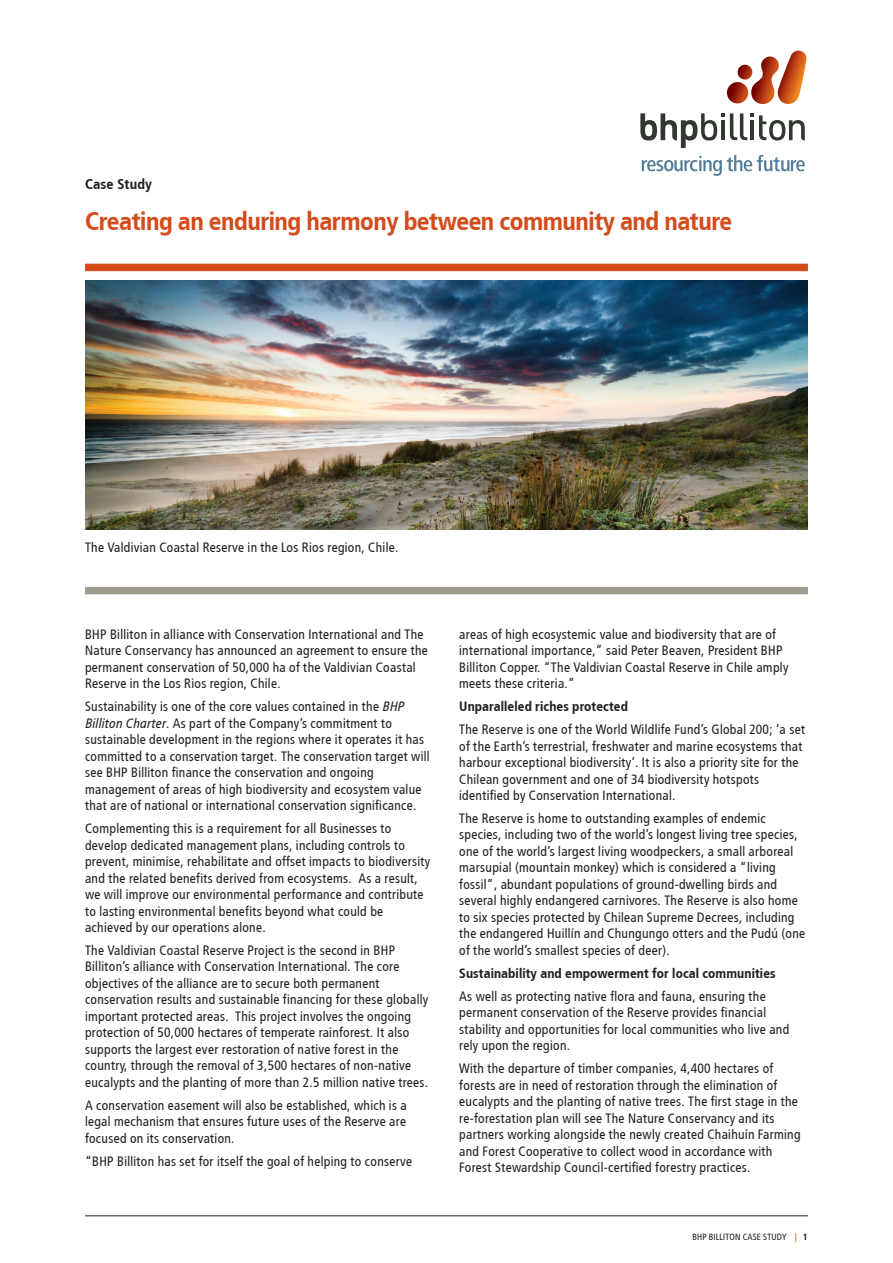
<style>
.page{position:relative;width:893px;height:1263px;background:#fff}
.page>*{position:absolute;margin:0;border:0;box-sizing:border-box;transform-origin:0 0}
.t1{font:700 25.5px "Transit";letter-spacing:-.04em;color:#d44c1c}
.t2{font:700 14.25px "Transit";letter-spacing:-.01em;color:#231f20}
.t3{font:13.5px/16.5px "Transit";letter-spacing:-.015em;color:#231f20}
.t4{font:700 13.5px "Transit";letter-spacing:-.015em;color:#231f20}
.t5{font:9px "Transit";letter-spacing:-.02em;color:#231f20}
.s1{font-style:italic}
.s2{color:#d44c1c}
.s3{font-weight:700}
</style>
<div class="page">
<svg style="left:642px;top:155px;width:163px;height:21px"></svg>
<hr style="left:750px;top:120px;width:4px;height:20px;background:#30382f">
<svg style="left:759px;top:115px;width:46px;height:26px"></svg>
<svg style="left:730px;top:113px;width:23px;height:27px"></svg>
<svg style="left:640px;top:113px;width:84px;height:35px"></svg>
<hr style="left:721px;top:120px;width:4px;height:20px;background:#30382f">
<svg style="left:751px;top:51px;width:56px;height:53px"></svg>
<svg style="left:727px;top:82px;width:21px;height:21px"></svg>
<svg style="left:738px;top:65px;width:14px;height:15px"></svg>
<img style="left:85px;top:281px;width:723px;height:248px">
<div style="left:85px;top:264px;width:723px;height:7px;background:#d44c1c"></div>
<div style="left:85px;top:587px;width:723px;height:7px;background:#9e9d8d"></div>
<hr style="left:85px;top:1215px;width:723px;height:1px;background:#231f20">
<p class="t2" style="left:85px;top:175px;width:69px">Case Study</p>
<h1 class="t1" style="left:85px;top:206px;width:649px">Creating an enduring harmony between community and nature</h1>
<p class="t3" style="left:85px;top:539px;width:315px">The Valdivian Coastal Reserve in the Los Rios region, Chile.</p>
<p class="t3" style="left:85px;top:626px;width:345px">BHP Billiton in alliance with Conservation I nternational and The Nature Conservancy has announced an agreement to ensure the permanent conservation of 50,000 ha of the Valdivian Coastal Reserve in the Los Rios region, Chile.</p>
<p class="t3" style="left:85px;top:698px;width:347px">Sustainability is one of the core values contained in the <span class="s1">BHP Billiton Charter</span>. As part of the Company’s commitment to sustainable development in the regions where it operates it has committed to a conservation target. The conservation target will see BHP Billiton finance the conservation and ongoing management of areas of high biodiversity and ecosystem value that are of national or international conservation significance.</p>
<p class="t3" style="left:85px;top:820px;width:347px">Complementing this is a requirement for all Businesses to develop dedicated management plans, including controls to prevent, minimise, rehabilitate and offset impacts to biodiversity and the related benefits derived from ecosystems. As a result, we will improve our environmental performance and contribute to lasting environmental benefits beyond what could be achieved by our operations alone.</p>
<p class="t3" style="left:85px;top:942px;width:345px">The Valdivian Coastal Reserve Project is the second in BHP Billiton’s alliance with Conservation I nternational. The core objectives of the alliance are to secure both permanent conservation results and sustainable financing for these globally important protected areas. This project involves the ongoing protection of 50,000 hectares of temperate rainforest. It also supports the largest ever restoration of native forest in the country, through the removal of 3,500 hectares of non-native eucalypts and the planting of more than 2.5 million native trees.</p>
<p class="t3" style="left:85px;top:1097px;width:324px;text-align:justify">A conservation easement will also be established, which is a legal mechanism that ensures future uses of the Reserve are focused on its conservation.</p>
<p class="t3" style="left:85px;top:1153px;width:329px">“BHP Billiton has set for itself the goal of helping to conserve</p>
<p class="t3" style="left:459px;top:626px;width:331px">areas of high ecosystemic value and biodiversity that are of international importance,” said Peter Beaven, President BHP Billiton Copper. “The Valdivian Coastal Reserve in Chile amply meets these criteria.”</p>
<p class="t4" style="left:459px;top:698px;width:171px">Unparalleled riches protected</p>
<p class="t3" style="left:459px;top:721px;width:348px">The Reserve is one of the World Wildlife Fund’s Global 200; ‘a set of the Earth’s terrestrial, freshwater and marine ecosystems that harbour exceptional biodiversity’. It is also a priority site for the Chilean government and one of 34 biodiversity hotspots identified by Conservation I nternational.</p>
<p class="t3" style="left:459px;top:810px;width:348px">The Reserve is home to outstanding examples of endemic species, including two of the world’s longest living tree species, one of the world’s largest living woodpeckers, a small arboreal marsupial (mountain monkey) which is considered a “living fossil”, abundant populations of ground-dwelling birds and several highly endangered carnivores. The Reserve is also home to six species protected by Chilean Supreme Decrees, including the endangered Huillín and Chungungo otters and the Pudú (one of the world’s smallest species of deer).</p>
<p class="t4" style="left:459px;top:965px;width:318px">Sustainability and empowerment for local communities</p>
<p class="t3" style="left:459px;top:988px;width:332px">As well as protecting native flora and fauna, ensuring the permanent conservation of the Reserve provides financial stability and opportunities for local communities who live and rely upon the region.</p>
<p class="t3" style="left:459px;top:1060px;width:343px">With the departure of timber companies, 4,400 hectares of forests are in need of restoration through the elimination of eucalypts and the planting of native trees. The first stage in the re-forestation plan will see The N ature Conservancy and its partners working alongside the newly created Chaihuín Farming and Forest Cooperative to collect wood in accordance with Forest Stewardship Council-certified forestry practices.</p>
<p class="t5" style="left:692px;top:1231px;width:117px">BHP Billiton case study <span class="s2">|</span> <span class="s3">1</span></p>
</div>
